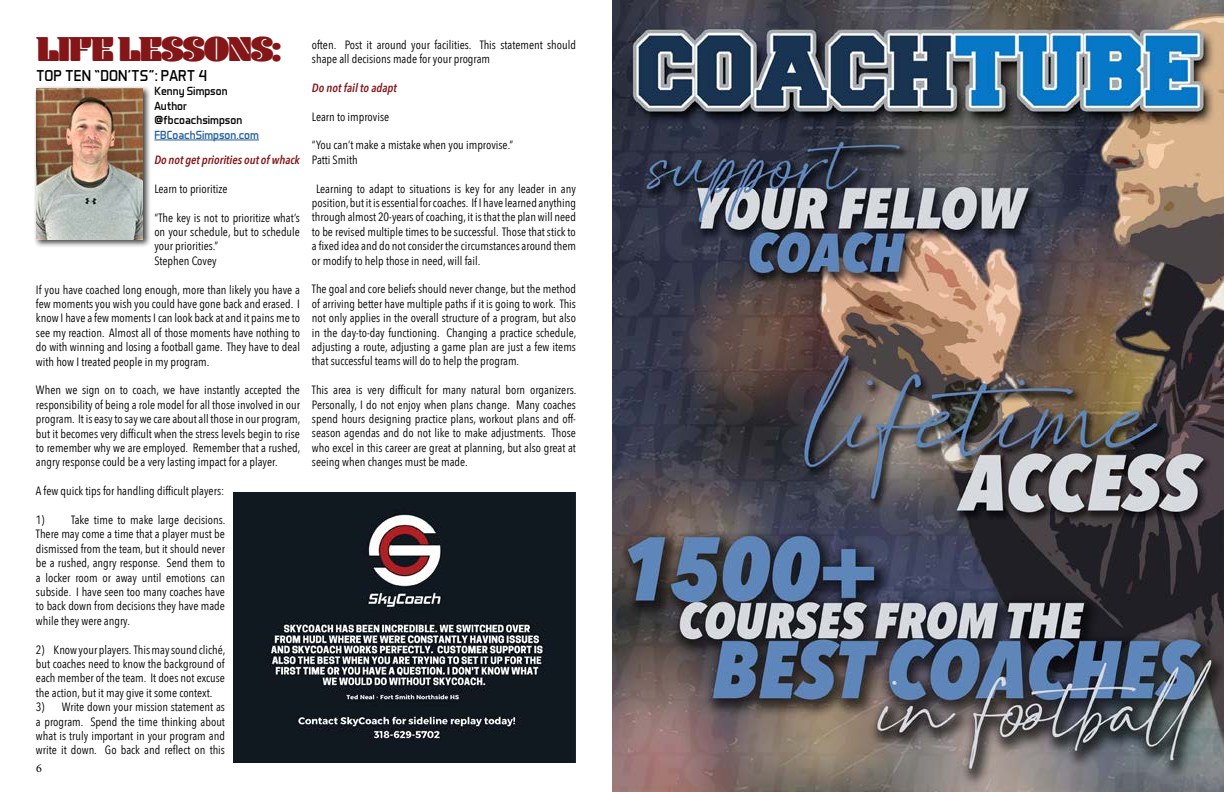
<style>
.page{position:relative;width:1224px;height:792px;background:#fff}
.page>*{position:absolute;margin:0;border:0;box-sizing:border-box;transform-origin:0 0}
.t1{font:900 36px "Blenny";letter-spacing:-.06em;color:#841618}
.t2{font:16px "Aero Matics";color:#000}
.t3{font:12px/14.4px "Avenir Next Condensed";color:#000;text-align:justify}
.t4{font:italic 600 12px "Avenir Next Condensed";color:#841618}
.t5{font:12px/14.4px "Aero Matics";color:#000}
.t6{font:12px "Aero Matics";color:#215e9e}
.t7{font:12px "Minion Pro";color:#000}
</style>
<div class="page">
<div style="left:34px;top:86px;width:118px;height:162px;background:#000;opacity:.75"></div>
<img style="left:36px;top:88px;width:107px;height:151px">
<hr style="left:154px;top:140px;width:105px;height:1px;background:#215e9e">
<img style="left:234px;top:493px;width:342px;height:270px">
<img style="left:612px;top:0;width:612px;height:792px">
<h1 class="t1" style="left:36px;top:27px;width:247px">LIFE LESSONS:</h1>
<h2 class="t2" style="left:36px;top:66px;width:173px">TOP TEN “DON’TS”: PART 4</h2>
<p class="t5" style="left:154px;top:84px;width:89px">Kenny Simpson<br>Author @fbcoachsimpson</p>
<p class="t6" style="left:154px;top:127px;width:106px">FBCoachSimpson.com</p>
<p class="t4" style="left:154px;top:152px;width:147px">Do not get priorities out of whack</p>
<p class="t3" style="left:154px;top:181px;width:75px">Learn to prioritize</p>
<p class="t3" style="left:154px;top:210px;width:147px;text-align:left">“The key is not to prioritize what’s on your schedule, but to schedule your priorities.”<br>Stephen Covey</p>
<p class="t3" style="left:36px;top:282px;width:266px">If you have coached long enough, more than likely you have a few moments you wish you could have gone back and erased. I know I have a few moments I can look back at and it pains me to see my reaction. Almost all of those moments have nothing to do with winning and losing a football game. They have to deal with how I treated people in my program.</p>
<p class="t3" style="left:36px;top:382px;width:266px">When we sign on to coach, we have instantly accepted the responsibility of being a role model for all those involved in our program. It is easy to say we care about all those in our program, but it becomes very difficult when the stress levels begin to rise to remember why we are employed. Remember that a rushed, angry response could be a very lasting impact for a player.</p>
<p class="t3" style="left:36px;top:483px;width:190px">A few quick tips for handling difficult players:</p>
<p class="t3" style="left:36px;top:512px;width:191px">1) Take time to make large decisions.<br>There may come a time that a player must be dismissed from the team, but it should never be a rushed, angry response. Send them to a locker room or away until emotions can subside. I have seen too many coaches have to back down from decisions they have made while they were angry.</p>
<p class="t3" style="left:36px;top:642px;width:191px">2) Know your players. This may sound cliché, but coaches need to know the background of each member of the team. It does not excuse the action, but it may give it some context.</p>
<p class="t3" style="left:36px;top:699px;width:191px">3) Write down your mission statement as a program. Spend the time thinking about what is truly important in your program and write it down. Go back and reflect on this</p>
<p class="t7" style="left:36px;top:760px;width:7px">6</p>
<p class="t3" style="left:312px;top:37px;width:265px">often. Post it around your facilities. This statement should shape all decisions made for your program</p>
<p class="t4" style="left:312px;top:80px;width:86px">Do not fail to adapt</p>
<p class="t3" style="left:312px;top:109px;width:79px">Learn to improvise</p>
<p class="t3" style="left:312px;top:138px;width:203px">“You can’t make a mistake when you improvise.”<br>Patti Smith</p>
<p class="t3" style="left:312px;top:181px;width:266px;text-indent:4px">Learning to adapt to situations is key for any leader in any position, but it is essential for coaches. If I have learned anything through almost 20-years of coaching, it is that the plan will need to be revised multiple times to be successful. Those that stick to a fixed idea and do not consider the circumstances around them or modify to help those in need, will fail.</p>
<p class="t3" style="left:312px;top:282px;width:266px">The goal and core beliefs should never change, but the method of arriving better have multiple paths if it is going to work. This not only applies in the overall structure of a program, but also in the day-to-day functioning. Changing a practice schedule, adjusting a route, adjusting a game plan are just a few items that successful teams will do to help the program.</p>
<p class="t3" style="left:312px;top:382px;width:266px">This area is very difficult for many natural born organizers.<br>Personally, I do not enjoy when plans change. Many coaches spend hours designing practice plans, workout plans and off&shy;season agendas and do not like to make adjustments. Those who excel in this career are great at planning, but also great at seeing when changes must be made.</p>
</div>
